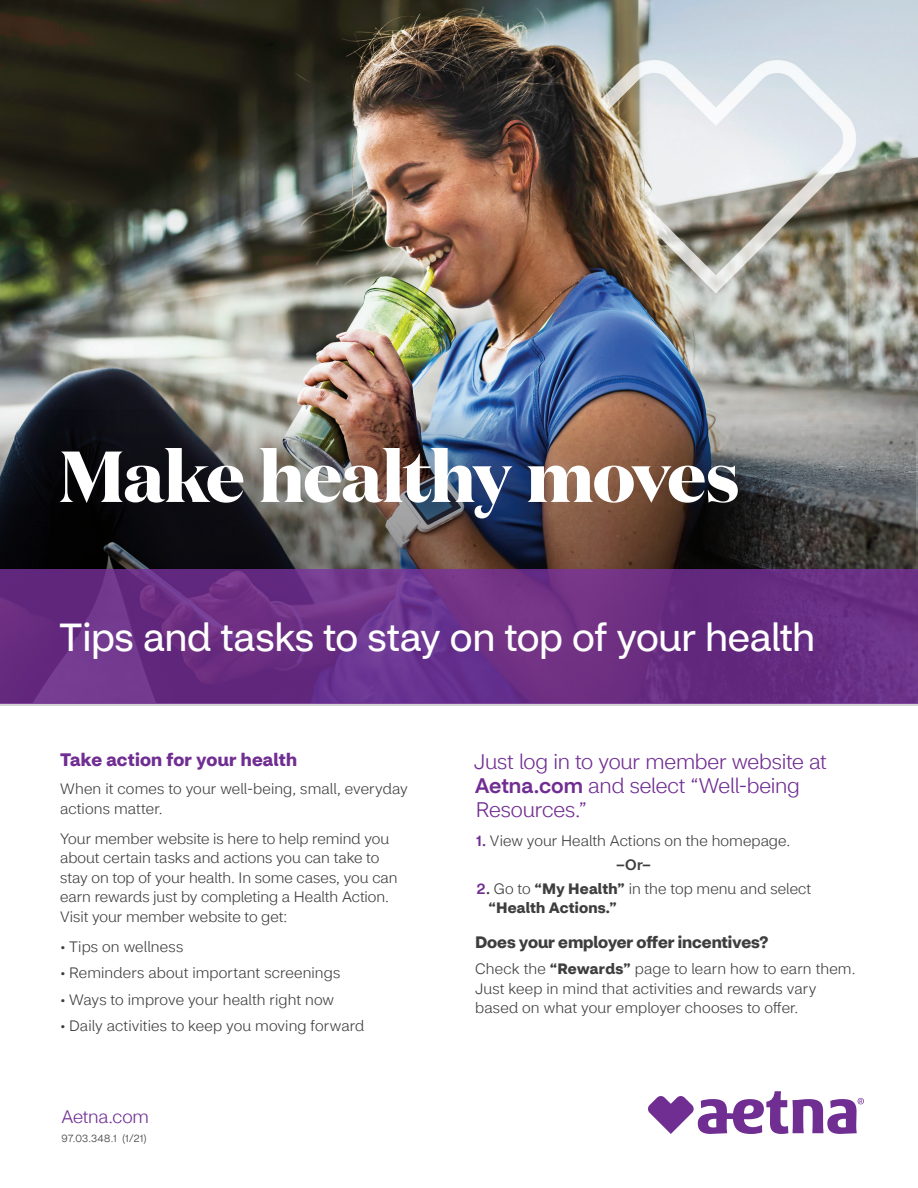
<style>
.page{position:relative;width:918px;height:1188px;background:#fff}
.page>*{position:absolute;margin:0;border:0;box-sizing:border-box;transform-origin:0 0}
.t1{font:700 72px "Domaine Display";letter-spacing:-.02em;color:#fff}
.t2{font:39px "CVS Health Sans";letter-spacing:-.01em;color:#fff}
.t3{font:300 21px/24px "CVS Health Sans";letter-spacing:-.01em;color:#702d92}
.t4{font:700 18px "CVS Health Sans";letter-spacing:.01em;color:#702d92}
.t5{font:300 18px "CVS Health Sans";letter-spacing:-.015em;color:#702d92}
.t6{font:700 16.5px "CVS Health Sans";color:#3e3e3f}
.t7{font:300 15px/19.5px "CVS Health Sans";letter-spacing:.005em;color:#3e3e3f}
.t8{font:700 15px/19.5px "CVS Health Sans";letter-spacing:.01em;color:#3e3e3f}
.t9{font:300 10.5px "CVS Health Sans";letter-spacing:.02em;color:#3e3e3f}
.s1{font-weight:500}
.s2{font-weight:500;color:#702d92}
.s3{font-weight:300}
.s4{font-weight:700}
</style>
<div class="page">
<img style="left:0;top:0;width:918px;height:405px">
<img style="left:0;top:405px;width:916px;height:94px">
<svg style="left:0;top:499px;width:918px;height:206px;background:#3a3332"></svg>
<svg style="left:0;top:569px;width:918px;height:135px;background:#6a2f85"></svg>
<svg style="left:648px;top:1091px;width:216px;height:43px"></svg>
<p class="t1" style="left:59px;top:424px;width:682px">Make healthy moves</p>
<h1 class="t2" style="left:59px;top:613px;width:758px">Tips and tasks to stay on top of your health</h1>
<h2 class="t4" style="left:60px;top:749px;width:238px">Take action for your health</h2>
<p class="t7" style="left:60px;top:779px;width:349px">When it comes to your well-being, small, everyday actions matter.</p>
<p class="t7" style="left:60px;top:829px;width:339px">Your member website is here to help remind you about certain tasks and actions you can take to stay on top of your health. In some cases, you can earn rewards just by completing a Health Action.<br>Visit your member website to get:</p>
<p class="t7" style="left:60px;top:937px;width:125px">• Tips on wellness</p>
<p class="t7" style="left:60px;top:963px;width:282px">• Reminders about important screenings</p>
<p class="t7" style="left:60px;top:990px;width:276px">• Ways to improve your health right now</p>
<p class="t7" style="left:60px;top:1016px;width:306px">• Daily activities to keep you moving forward</p>
<p class="t5" style="left:62px;top:1106px;width:89px">Aetna.com</p>
<p class="t9" style="left:62px;top:1132px;width:87px">97.03.348.1 (1/21)</p>
<p class="t3" style="left:474px;top:749px;width:354px">Just log in to your member website at<br><span class="s1">Aetna.com</span> and select “Well-being<br>Resources.”</p>
<p class="t7" style="left:476px;top:829px;width:316px;line-height:24px;text-align:center"><span class="s2">1.</span> View your Health Actions on the homepage. <span class="s1">–Or–</span></p>
<p class="t8" style="left:488px;top:879px;width:324px;text-indent:-12px"><span class="s2">2</span><span class="s1">.</span> <span class="s3">Go to</span> “My Health” <span class="s3">in the top menu and select </span>“Health Actions.”</p>
<h3 class="t6" style="left:475px;top:932px;width:295px">Does your employer offer incentives?</h3>
<p class="t7" style="left:475px;top:959px;width:382px">Check the <span class="s4">“Rewards”</span> page to learn how to earn them.<br>Just keep in mind that activities and rewards vary based on what your employer chooses to offer.</p>
</div>
